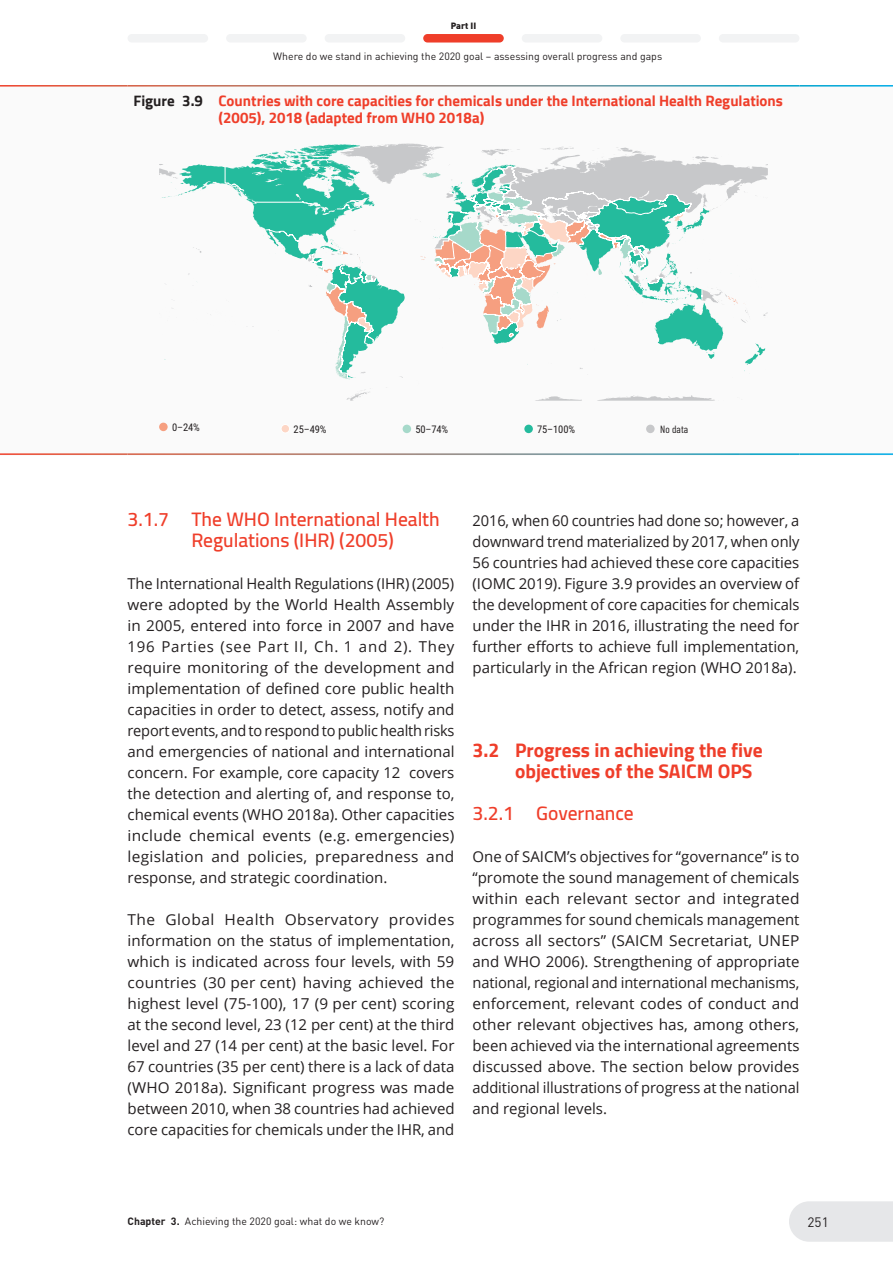
<style>
.page{position:relative;width:893px;height:1263px;background:#fff}
.page>*{position:absolute;margin:0;border:0;box-sizing:border-box;transform-origin:0 0}
._01HeadD{font:600 19.5px/21px "Cairo";color:#ef3e2a}
._01HeadC{font:700 19.5px/21px "Cairo";color:#ef3e2a}
._02Reg00{font:15px/21px "Open Sans";color:#231f20;text-align:justify}
._04FigHeadA{font:700 15px/16.5px "Cairo";color:#ef3e2a}
.t1{font:13.5px "DIN";color:#231f20}
.t2{font:10.5px "DIN";color:#231f20}
.t3{font:10.5px "Roboto Condensed";letter-spacing:-.01em;color:#231f20}
.t4{font:10.5px "Barlow Condensed";letter-spacing:.01em;color:#231f20}
.t5{font:900 9px "DIN";color:#231f20}
.s1{color:#231f20}
.s2{font-weight:700}
</style>
<div class="page">
<div style="left:719px;top:34px;width:80px;height:9px;background:#f2f3f4;border-radius:4px"></div>
<div style="left:522px;top:34px;width:80px;height:9px;background:#f2f3f4;border-radius:4px"></div>
<div style="left:226px;top:34px;width:81px;height:9px;background:#f2f3f4;border-radius:4px"></div>
<div style="left:620px;top:34px;width:81px;height:9px;background:#f2f3f4;border-radius:4px"></div>
<div style="left:325px;top:34px;width:80px;height:9px;background:#f2f3f4;border-radius:4px"></div>
<div style="left:423px;top:34px;width:81px;height:9px;background:#ef3e2a;border-radius:4px"></div>
<div style="left:128px;top:34px;width:80px;height:9px;background:#f2f3f4;border-radius:4px"></div>
<div style="left:789px;top:1201px;width:104px;height:41px;background:#e6e7e9"></div>
<hr style="left:0;top:0;width:1px;height:650px;background:#fdf4ef">
<div style="left:0;top:85px;width:893px;height:370px;background:#fafafa"></div>
<hr style="left:0;top:85px;width:128px;height:2px;background:#fff">
<hr style="left:128px;top:85px;width:671px;height:2px;background:#fff">
<hr style="left:799px;top:85px;width:94px;height:2px;background:#fff">
<hr style="left:0;top:453px;width:128px;height:2px;background:#fff">
<hr style="left:128px;top:453px;width:671px;height:2px;background:#fff">
<hr style="left:799px;top:453px;width:94px;height:2px;background:#fff">
<svg style="left:159px;top:144px;width:609px;height:257px"></svg>
<div style="left:159px;top:423px;width:9px;height:8px;background:#f69f80;border-radius:50%"></div>
<div style="left:281px;top:424px;width:9px;height:9px;background:#fdd6c5;border-radius:50%"></div>
<div style="left:281px;top:424px;width:9px;height:9px;border:1px solid #fff;border-radius:50%"></div>
<div style="left:403px;top:425px;width:8px;height:8px;background:#a6d9ca;border-radius:50%"></div>
<div style="left:524px;top:425px;width:9px;height:8px;background:#24bb9d;border-radius:50%"></div>
<div style="left:646px;top:425px;width:9px;height:8px;background:#c7c8ca;border-radius:50%"></div>
<p class="t5" style="left:451px;top:20px;width:27px">Part II</p>
<p class="t2" style="left:273px;top:49px;width:390px">Where do we stand in achieving the 2020 goal – assessing overall progress and gaps</p>
<p class="_04FigHeadA" style="left:219px;top:93px;width:566px;text-indent:-85px"><span class="s1">Figure 3.9</span> Countries with core capacities for chemicals under the International Health Regulations (2005), 2018 (adapted from WHO 2018a)</p>
<p class="t3" style="left:172px;top:420px;width:29px">0–24%</p>
<p class="t3" style="left:294px;top:422px;width:34px">25–49%</p>
<p class="t3" style="left:415px;top:422px;width:34px">50–74%</p>
<p class="t3" style="left:537px;top:422px;width:39px">75–100%</p>
<p class="t4" style="left:660px;top:423px;width:30px">No data</p>
<p class="_01HeadD" style="left:191px;top:509px;width:250px;text-indent:-64px">3.1.7 The WHO International Health<br>Regulations (IHR) (2005)</p>
<p class="_02Reg00" style="left:128px;top:573px;width:328px">The International Health Regulations (IHR) (2005) were adopted by the World Health Assembly in 2005, entered into force in 2007 and have 196 Parties (see Part II, Ch. 1 and 2). They require monitoring of the development and implementation of defined core public health capacities in order to detect, assess, notify and report events, and to respond to public health risks and emergencies of national and international concern. For example, core capacity 12 covers the detection and alerting of, and response to, chemical events (WHO 2018a). Other capacities include chemical events (e.g. emergencies) legislation and policies, preparedness and response, and strategic coordination.</p>
<p class="_02Reg00" style="left:128px;top:909px;width:329px">The Global Health Observatory provides information on the status of implementation, which is indicated across four levels, with 59 countries (30 per cent) having achieved the highest level (75-100), 17 (9 per cent) scoring at the second level, 23 (12 per cent) at the third level and 27 (14 per cent) at the basic level. For 67 countries (35 per cent) there is a lack of data (WHO 2018a). Significant progress was made between 2010, when 38 countries had achieved core capacities for chemicals under the IHR, and</p>
<p class="_02Reg00" style="left:472px;top:510px;width:328px">2016, when 60 countries had done so; however, a downward trend materialized by 2017, when only 56 countries had achieved these core capacities (IOMC 2019). Figure 3.9 provides an overview of the development of core capacities for chemicals under the IHR in 2016, illustrating the need for further efforts to achieve full implementation, particularly in the African region (WHO 2018a).</p>
<p class="_01HeadC" style="left:515px;top:740px;width:249px;text-indent:-43px">3.2 Progress in achieving the five objectives of the SAICM OPS</p>
<p class="_01HeadD" style="left:472px;top:803px;width:163px">3.2.1 Governance</p>
<p class="_02Reg00" style="left:472px;top:846px;width:328px">One of SAICM’s objectives for “governance” is to “promote the sound management of chemicals within each relevant sector and integrated programmes for sound chemicals management across all sectors” (SAICM Secretariat, UNEP and WHO 2006). Strengthening of appropriate national, regional and international mechanisms, enforcement, relevant codes of conduct and other relevant objectives has, among others, been achieved via the international agreements discussed above. The section below provides additional illustrations of progress at the national and regional levels.</p>
<p class="t2" style="left:128px;top:1215px;width:258px"><span class="s2">Chapter 3.</span> Achieving the 2020 goal: what do we know?</p>
<p class="t1" style="left:808px;top:1214px;width:23px">251</p>
</div>
